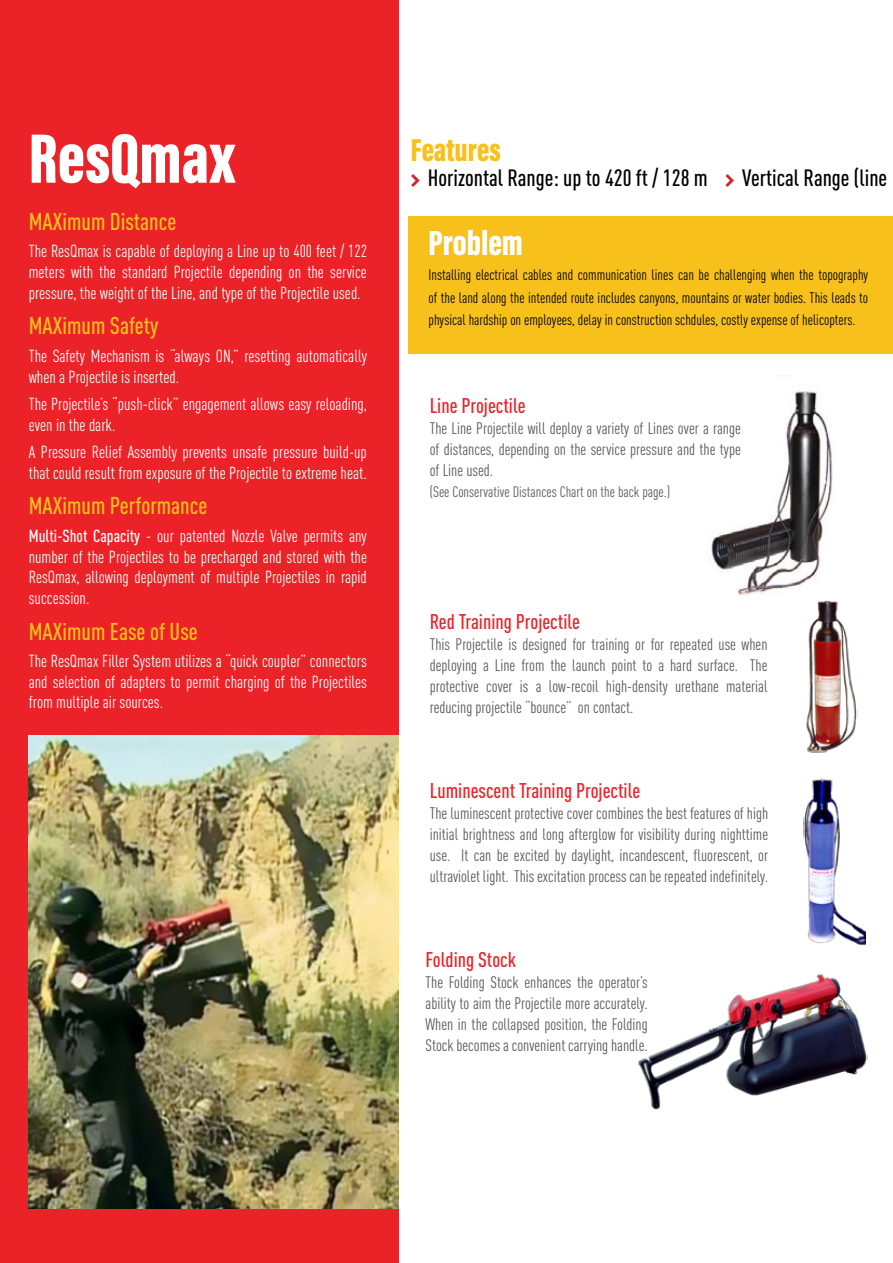
<style>
.page{position:relative;width:893px;height:1263px;background:#fff}
.page>*{position:absolute;margin:0;border:0;box-sizing:border-box;transform-origin:0 0}
.t1{font:900 72px "Acumin Pro Extra Cond";letter-spacing:.005em;color:#fff}
.t2{font:900 36px "Acumin Pro Extra Cond";color:#fff}
.t3{font:900 32.55px "Acumin Pro Extra Cond";color:#f8c01b}
.t4{font:500 24px "DIN Cond";color:#f8c01b}
.t5{font:500 23.25px "DIN Cond";color:#000}
.t6{font:500 21px "DIN Cond";color:#eb2227}
.t7{font:17.25px/20.7px "DIN Cond";color:#fff;text-align:justify}
.t8{font:16.5px/21px "DIN Cond";color:#58595b;text-align:justify}
.t9{font:15px/22.5px "DIN Cond";color:#000;text-align:justify}
.t10{font:15px "DIN Cond";color:#58595b}
.s1{font-weight:500}
</style>
<div class="page">
<div style="left:0;top:0;width:398px;height:1263px;background:#eb2227"></div>
<div style="left:408px;top:216px;width:485px;height:138px;background:#f8c01b"></div>
<img style="left:29px;top:736px;width:369px;height:473px">
<img style="left:711px;top:375px;width:122px;height:221px">
<img style="left:806px;top:600px;width:52px;height:153px">
<img style="left:803px;top:778px;width:63px;height:168px">
<img style="left:638px;top:974px;width:230px;height:136px">
<h1 class="t1" style="left:29px;top:114px;width:208px">ResQmax</h1>
<h3 class="t4" style="left:29px;top:207px;width:149px">MAXimum Distance</h3>
<p class="t7" style="left:29px;top:241px;width:340px">The ResQmax is capable of deploying a Line up to 400 feet / 122 meters with the standard Projectile depending on the service pressure, the weight of the Line, and type of the Projectile used.</p>
<h3 class="t4" style="left:29px;top:312px;width:131px">MAXimum Safety</h3>
<p class="t7" style="left:29px;top:345px;width:340px">The Safety Mechanism is “always ON,” resetting automatically when a Projectile is inserted.</p>
<p class="t7" style="left:29px;top:393px;width:340px">The Projectile’s “push-click” engagement allows easy reloading, even in the dark.</p>
<p class="t7" style="left:29px;top:441px;width:340px">A Pressure Relief Assembly prevents unsafe pressure build-up that could result from exposure of the Projectile to extreme heat.</p>
<h3 class="t4" style="left:29px;top:492px;width:180px">MAXimum Performance</h3>
<p class="t7" style="left:29px;top:525px;width:340px"><span class="s1">Multi-Shot Capacity</span> - our patented Nozzle Valve permits any number of the Projectiles to be precharged and stored with the ResQmax, allowing deployment of multiple Projectiles in rapid succession.</p>
<h3 class="t4" style="left:29px;top:617px;width:171px">MAXimum Ease of Use</h3>
<p class="t7" style="left:29px;top:650px;width:340px">The ResQmax Filler System utilizes a “quick coupler” connectors and selection of adapters to permit charging of the Projectiles from multiple air sources.</p>
<h3 class="t3" style="left:411px;top:130px;width:92px">Features</h3>
<h3 class="t5" style="left:428px;top:164px;width:282px">Horizontal Range: up to 420 ft / 128 m</h3>
<h3 class="t5" style="left:742px;top:164px;width:146px">Vertical Range (line</h3>
<h2 class="t2" style="left:429px;top:221px;width:96px">Problem</h2>
<p class="t9" style="left:429px;top:264px;width:441px">Installing electrical cables and communication lines can be challenging when the topography of the land along the intended route includes canyons, mountains or water bodies. This leads to physical hardship on employees, delay in construction schdules, costly expense of helicopters.</p>
<p class="t6" style="left:430px;top:393px;width:97px">Line Projectile</p>
<p class="t8" style="left:430px;top:417px;width:313px">The Line Projectile will deploy a variety of Lines over a range of distances, depending on the service pressure and the type of Line used.</p>
<p class="t10" style="left:430px;top:483px;width:242px">(See Conservative Distances Chart on the back page.)</p>
<p class="t6" style="left:430px;top:609px;width:152px">Red Training Projectile</p>
<p class="t8" style="left:430px;top:634px;width:339px">This Projectile is designed for training or for repeated use when deploying a Line from the launch point to a hard surface. The protective cover is a low-recoil high-density urethane material reducing projectile “bounce” on contact.</p>
<p class="t6" style="left:430px;top:778px;width:212px">Luminescent Training Projectile</p>
<p class="t8" style="left:430px;top:802px;width:340px">The luminescent protective cover combines the best features of high initial brightness and long afterglow for visibility during nighttime use. It can be excited by daylight, incandescent, fluorescent, or ultraviolet light. This excitation process can be repeated indefinitely.</p>
<p class="t6" style="left:426px;top:947px;width:92px">Folding Stock</p>
<p class="t8" style="left:426px;top:972px;width:224px">The Folding Stock enhances the operator’s ability to aim the Projectile more accurately.<br>When in the collapsed position, the Folding Stock becomes a convenient carrying handle.</p>
</div>
